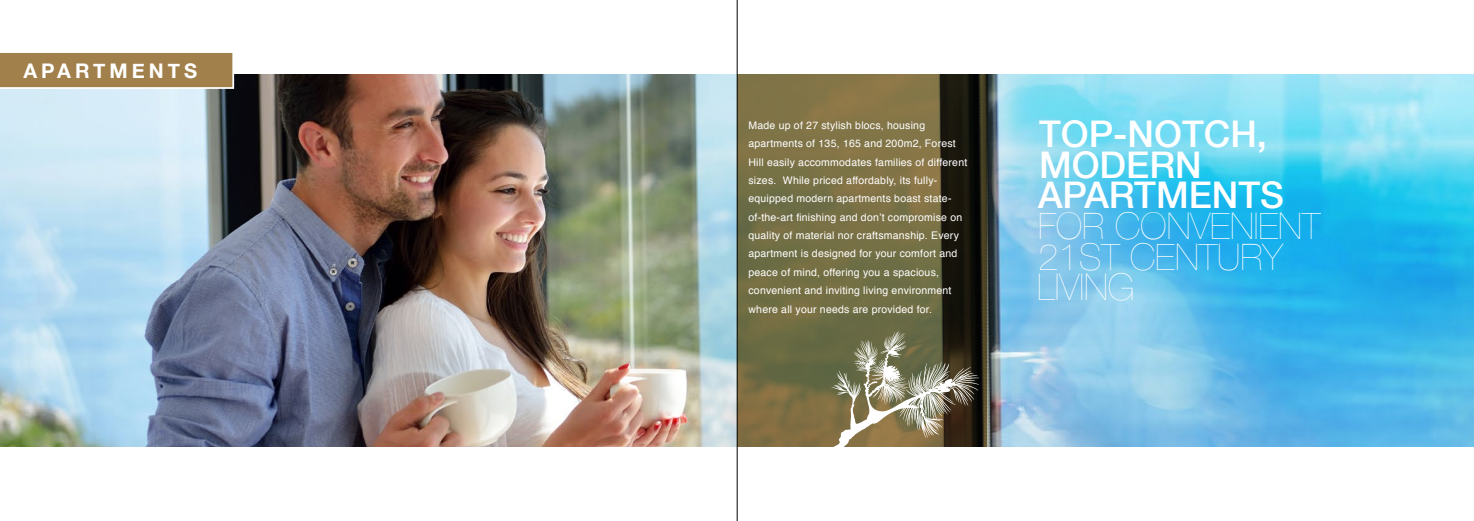
<style>
.page{position:relative;width:1474px;height:521px;background:#fff}
.page>*{position:absolute;margin:0;border:0;box-sizing:border-box;transform-origin:0 0}
.t1{font:200 36.75px/30.6px "Helvetica Neue";color:#fff}
.t2{font:500 36.75px/30.6px "Helvetica Neue";color:#fff}
.t3{font:700 20.12px "Helvetica Neue";letter-spacing:.2em;color:#fff}
.t4{font:10.5px/18.4px "Helvetica";letter-spacing:.02em;color:#fff}
</style>
<div class="page">
<img style="left:0;top:74px;width:1473px;height:372px">
<svg style="left:737px;top:74px;width:249px;height:372px;background:#68603b"></svg>
<svg style="left:810px;top:330px;width:169px;height:117px;background:#7d775b"></svg>
<div style="left:0;top:53px;width:234px;height:36px;background:#a1804b"></div>
<hr style="left:736px;top:0;width:1px;height:521px;background:#000">
<h2 class="t3" style="left:23px;top:53px;width:175px">APARTMENTS</h2>
<p class="t4" style="left:748px;top:116px;width:220px">Made up of 27 stylish blocs, housing apartments of 135, 165 and 200m2, Forest Hill easily accommodates families of different sizes. While priced affordably, its fully&shy;equipped modern apartments boast state&shy;of-the-art finishing and don’t compromise on quality of material nor craftsmanship. Every apartment is designed for your comfort and peace of mind, offering you a spacious, convenient and inviting living environment where all your needs are provided for.</p>
<h1 class="t2" style="left:1038px;top:117px;width:247px">TOP-NOTCH,<br>MODERN<br>APARTMENTS</h1>
<h1 class="t1" style="left:1037px;top:209px;width:285px">FOR CONVENIENT<br>21ST CENTURY<br>LIVING</h1>
</div>
